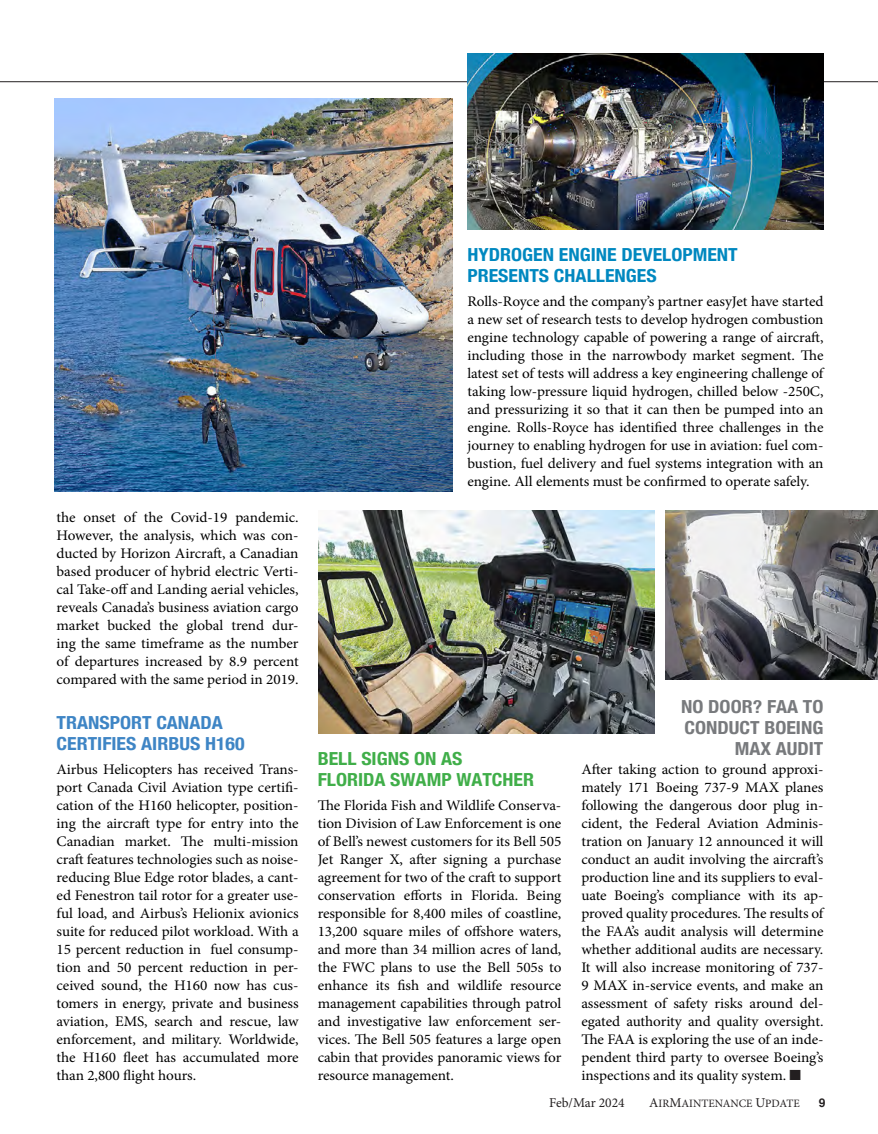
<style>
.page{position:relative;width:878px;height:1134px;background:#fff}
.page>*{position:absolute;margin:0;border:0;box-sizing:border-box;transform-origin:0 0}
.Industry_Forum_heads{font:700 condensed 18px/21px "Helvetica Neue";color:#0088c0;scale:1.1 1}
.Industry_Forum_heads-2{font:700 condensed 18px/21px "Helvetica Neue";color:#3e85c5;scale:1.1 1}
.Industry_Forum_heads-3{font:700 condensed 18px/21px "Helvetica Neue";color:#787a7d;text-align:right;scale:1.1 1}
.Industry_Forum_heads-4{font:700 condensed 18px/21px "Helvetica Neue";color:#40ae49;scale:1.1 1}
.body_copy_-_no_inden{font:14.7px/18px "Minion Pro";letter-spacing:-.005em;color:#000;text-align:justify;scale:1.04 1}
.t1{font:13.5px "Minion Pro";letter-spacing:-.005em;color:#231f20}
.t2{font:700 12px "Helvetica";color:#231f20}
.t3{font:11.25px "Minion Pro";color:#231f20}
.s1{color:#231f20}
.s2{font-size:13.5px}
</style>
<div class="page">
<hr style="left:0;top:81px;width:877px;height:1px;background:#231f20">
<img style="left:319px;top:511px;width:335px;height:222px">
<img style="left:467px;top:54px;width:356px;height:176px">
<img style="left:54px;top:99px;width:398px;height:393px">
<img style="left:665px;top:511px;width:212px;height:168px">
<p class="Industry_Forum_heads" style="left:467px;top:243px;width:247px">HYDROGEN ENGINE DEVELOPMENT<br>PRESENTS CHALLENGES</p>
<p class="body_copy_-_no_inden" style="left:467px;top:292px;width:344px">Rolls-Royce and the company’s partner easyJet have started a new set of research tests to develop hydrogen combustion engine technology capable of powering a range of aircraft, including those in the narrowbody market segment. The latest set of tests will address a key engineering challenge of taking low-pressure liquid hydrogen, chilled below -250C, and pressurizing it so that it can then be pumped into an engine. Rolls-Royce has identified three challenges in the journey to enabling hydrogen for use in aviation: fuel com&shy;bustion, fuel delivery and fuel systems integration with an engine. All elements must be confirmed to operate safely.</p>
<p class="body_copy_-_no_inden" style="left:57px;top:508px;width:234px">the onset of the Covid-19 pandemic.<br>However, the analysis, which was con&shy;ducted by Horizon Aircraft, a Canadian based producer of hybrid electric Verti&shy;cal Take-off and Landing aerial vehicles, reveals Canada’s business aviation cargo market bucked the global trend dur&shy;ing the same timeframe as the number of departures increased by 8.9 percent compared with the same period in 2019.</p>
<p class="Industry_Forum_heads-2" style="left:57px;top:711px;width:172px">TRANSPORT CANADA<br>CERTIFIES AIRBUS H160</p>
<p class="body_copy_-_no_inden" style="left:57px;top:760px;width:234px">Airbus Helicopters has received Trans&shy;port Canada Civil Aviation type certifi&shy;cation of the H160 helicopter, position&shy;ing the aircraft type for entry into the Canadian market. The multi-mission craft features technologies such as noise&shy;reducing Blue Edge rotor blades, a cant&shy;ed Fenestron tail rotor for a greater use&shy;ful load, and Airbus’s Helionix avionics suite for reduced pilot workload. With a 15 percent reduction in fuel consump&shy;tion and 50 percent reduction in per&shy;ceived sound, the H160 now has cus&shy;tomers in energy, private and business aviation, EMS, search and rescue, law enforcement, and military. Worldwide, the H160 fleet has accumulated more than 2,800 flight hours.</p>
<p class="Industry_Forum_heads-4" style="left:317px;top:747px;width:198px">BELL SIGNS ON AS<br>FLORIDA SWAMP WATCHER</p>
<p class="body_copy_-_no_inden" style="left:317px;top:796px;width:236px">The Florida Fish and Wildlife Conserva&shy;tion Division of Law Enforcement is one of Bell’s newest customers for its Bell 505<br>Jet Ranger X, after signing a purchase agreement for two of the craft to support conservation efforts in Florida. Being responsible for 8,400 miles of coastline, 13,200 square miles of offshore waters, and more than 34 million acres of land, the FWC plans to use the Bell 505s to enhance its fish and wildlife resource management capabilities through patrol and investigative law enforcement ser&shy;vices. The Bell 505 features a large open cabin that provides panoramic views for resource management.</p>
<p class="Industry_Forum_heads-3" style="left:681px;top:695px;width:131px">NO DOOR? FAA TO<br>CONDUCT BOEING<br>MAX AUDIT</p>
<p class="body_copy_-_no_inden" style="left:581px;top:760px;width:234px">After taking action to ground approxi&shy;mately 171 Boeing 737-9 MAX planes following the dangerous door plug in&shy;cident, the Federal Aviation Adminis&shy;tration on January 12 announced it will conduct an audit involving the aircraft’s production line and its suppliers to eval&shy;uate Boeing’s compliance with its ap&shy;proved quality procedures. The results of the FAA’s audit analysis will determine whether additional audits are necessary.<br>It will also increase monitoring of 737- 9 MAX in-service events, and make an assessment of safety risks around del&shy;egated authority and quality oversight.<br>The FAA is exploring the use of an inde&shy;pendent third party to oversee Boeing’s inspections and its quality system. <span class="s1">■</span></p>
<p class="t1" style="left:549px;top:1093px;width:77px">Feb/Mar 2024</p>
<p class="t3" style="left:649px;top:1095px;width:152px"><span class="s2">A</span>IR<span class="s2">M</span>AINTENANCE <span class="s2">U</span>PDATE</p>
<p class="t2" style="left:818px;top:1093px;width:8px">9</p>
</div>
